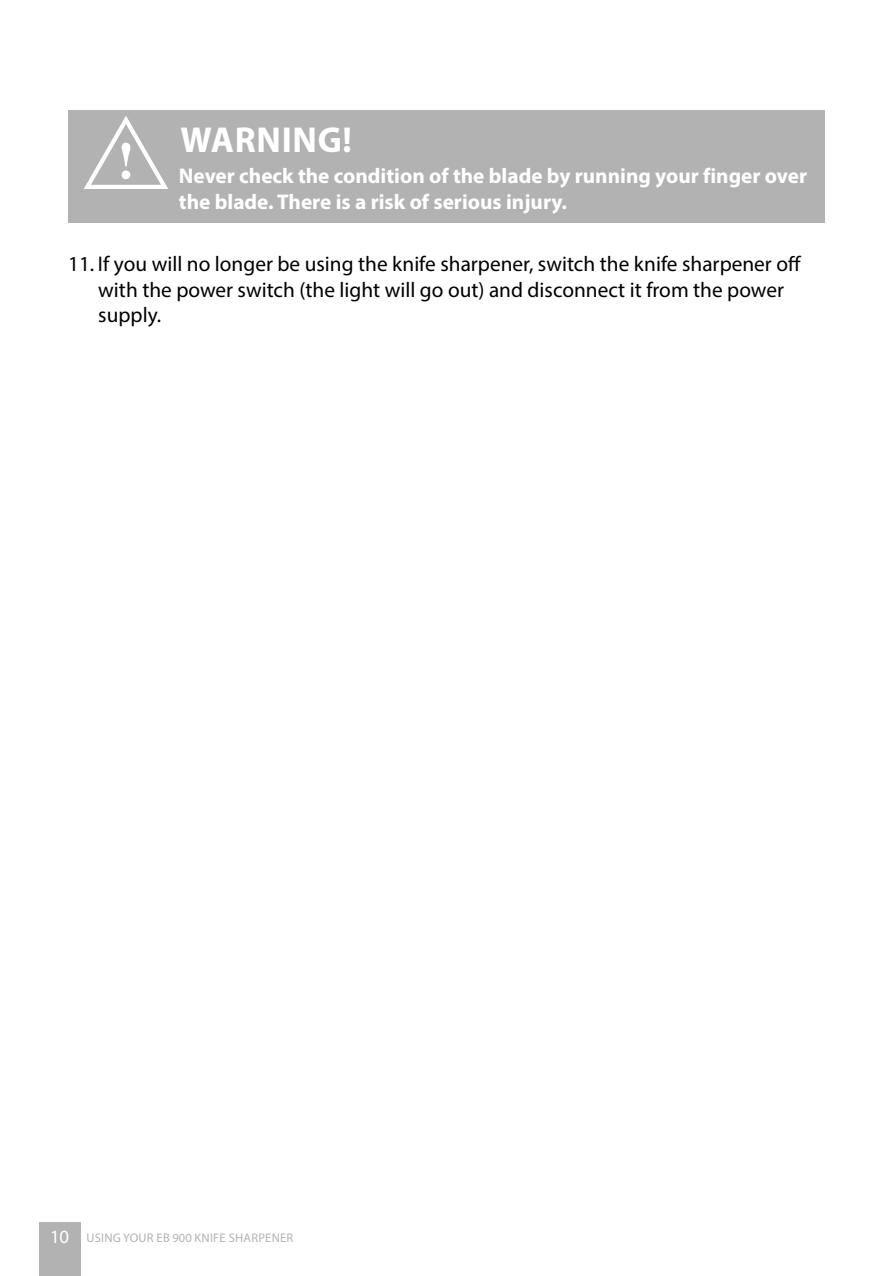
<style>
.page{position:relative;width:893px;height:1276px;background:#fff}
.page>*{position:absolute;margin:0;border:0;box-sizing:border-box;transform-origin:0 0}
.t1{font:700 36.3px "Myriad Pro";letter-spacing:.02em;color:#fff}
.t2{font:21.3px/25.5px "Myriad Pro";color:#000}
.t3{font:700 21.3px/25.5px "Myriad Pro";color:#fff}
.t4{font:12.6px "Myriad Pro";letter-spacing:.02em;color:#b2b2b2}
.s1{font-size:18.6px;color:#fff}
</style>
<div class="page">
<div style="left:39px;top:1222px;width:41px;height:54px;background:#b2b2b2"></div>
<div style="left:68px;top:111px;width:757px;height:112px;background:#b2b2b2"></div>
<svg style="left:84px;top:116px;width:84px;height:73px"></svg>
<h1 class="t1" style="left:181px;top:116px;width:173px">WARNING!</h1>
<p class="t3" style="left:179px;top:163px;width:630px">Never check the condition of the blade by running your finger over the blade. There is a risk of serious injury.</p>
<p class="t2" style="left:98px;top:251px;width:704px;text-indent:-30px">11. If you will no longer be using the knife sharpener, switch the knife sharpener off with the power switch (the light will go out) and disconnect it from the power supply.</p>
<p class="t4" style="left:50px;top:1230px;width:245px"><span class="s1">10</span> USING YOUR EB 900 KNIFE SHARPENER</p>
</div>
